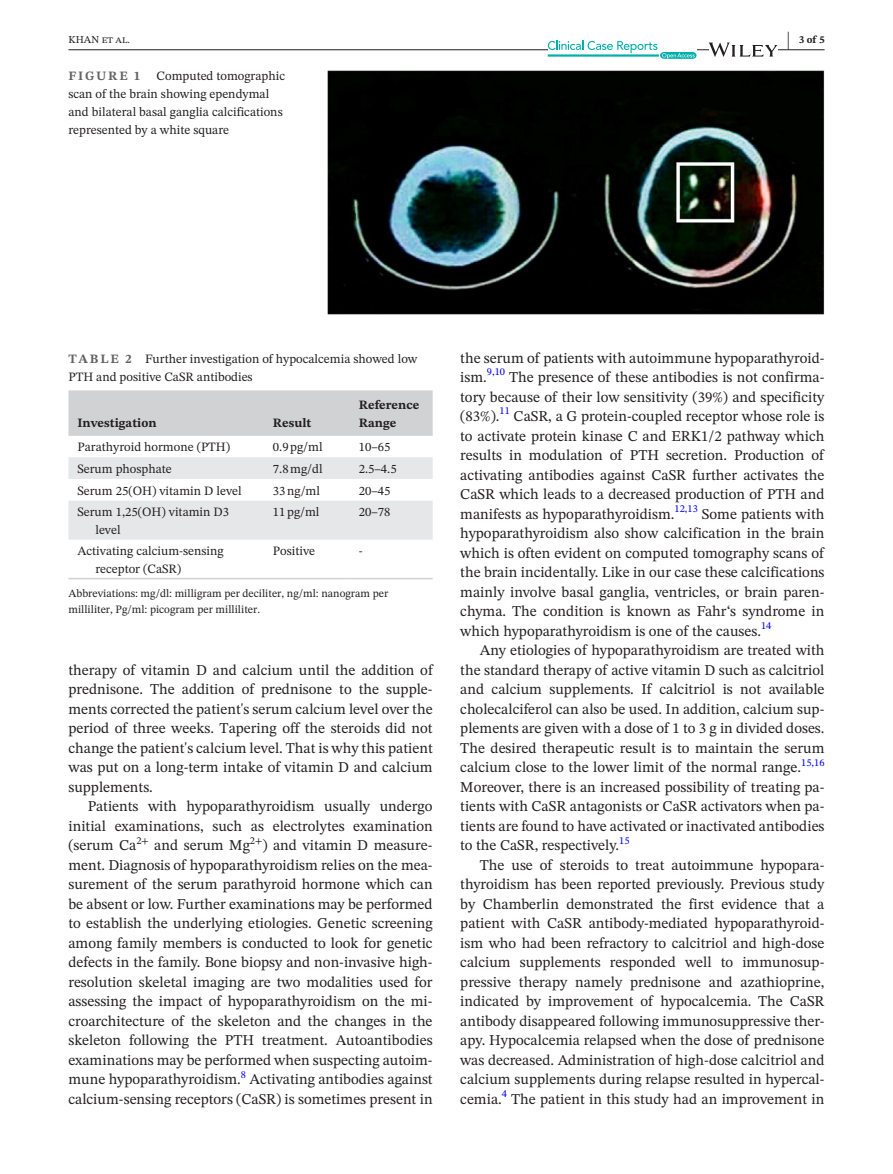
<style>
.page{position:relative;width:893px;height:1174px;background:#fff}
.page>*{position:absolute;margin:0;border:0;box-sizing:border-box;transform-origin:0 0}
.t1{font:700 21px "STIX Two Text";color:#231f20;scale:.42 1}
.t2{font:15px/19.5px "STIX Two Text";color:#231f20;text-align:justify}
.t3{font:12.75px/18px "STIX Two Text";color:#231f20}
.t4{font:700 12.75px/17.2px "STIX Two Text";color:#231f20}
.t5{font:700 12.75px "STIX Two Text";letter-spacing:.14em;color:#636366}
.t6{font:11.25px/15.8px "STIX Two Text";color:#231f20}
.t7{font:10.5px "STIX Two Text";color:#00f}
.t8{font:10.5px "STIX Two Text";color:#231f20}
.t9{font:700 10.5px "STIX Two Text";color:#231f20}
.s1{font-weight:700;color:#636366}
.s2{font-family:"STIX"}
</style>
<div class="page">
<hr style="left:68px;top:49px;width:756px;height:1px;background:#231f20">
<svg style="left:548px;top:41px;width:148px;height:18px"></svg>
<svg style="left:709px;top:43px;width:68px;height:14px"></svg>
<img style="left:328px;top:70px;width:496px;height:245px">
<div style="left:68px;top:390px;width:365px;height:46px;background:#d1d2d4"></div>
<svg style="left:68px;top:457px;width:365px;height:82px"></svg>
<hr style="left:68px;top:578px;width:196px;height:1px;background:#d1d2d4">
<hr style="left:264px;top:578px;width:86px;height:1px;background:#d1d2d4">
<hr style="left:350px;top:578px;width:83px;height:1px;background:#d1d2d4">
<h1 class="t1" style="left:787px;top:24px;width:8px">|</h1>
<p class="t8" style="left:68px;top:32px;width:63px">KHAN et al.</p>
<p class="t9" style="left:799px;top:32px;width:27px">3 of 5</p>
<p class="t3" style="left:68px;top:66px;width:218px;text-indent:88px">Computed tomographic scan of the brain showing ependymal and bilateral basal ganglia calcifications represented by a white square</p>
<p class="t5" style="left:68px;top:66px;width:73px">FIGURE 1</p>
<p class="t3" style="left:68px;top:349px;width:350px"><span class="s1">TABLE 2</span> Further investigation of hypocalcemia showed low<br>PTH and positive CaSR antibodies</p>
<p class="t4" style="left:77px;top:414px;width:81px">Investigation</p>
<p class="t4" style="left:273px;top:414px;width:40px">Result</p>
<p class="t4" style="left:359px;top:397px;width:62px">Reference<br>Range</p>
<p class="t3" style="left:77px;top:438px;width:154px">Parathyroid hormone (PTH)</p>
<p class="t3" style="left:273px;top:438px;width:51px">0.9pg/ml</p>
<p class="t3" style="left:359px;top:438px;width:33px">10–65</p>
<p class="t3" style="left:77px;top:459px;width:96px">Serum phosphate</p>
<p class="t3" style="left:273px;top:459px;width:51px">7.8mg/dl</p>
<p class="t3" style="left:359px;top:459px;width:39px">2.5–4.5</p>
<p class="t3" style="left:77px;top:481px;width:166px">Serum 25(OH) vitamin D level</p>
<p class="t3" style="left:273px;top:481px;width:49px">33ng/ml</p>
<p class="t3" style="left:359px;top:481px;width:33px">20–45</p>
<p class="t3" style="left:95px;top:503px;width:135px;line-height:17.2px;text-indent:-18px">Serum 1,25(OH) vitamin D3 level</p>
<p class="t3" style="left:273px;top:503px;width:48px">11pg/ml</p>
<p class="t3" style="left:359px;top:503px;width:33px">20–78</p>
<p class="t3" style="left:95px;top:542px;width:130px;line-height:17.2px;text-indent:-18px">Activating calcium-sensing receptor (CaSR)</p>
<p class="t3" style="left:273px;top:542px;width:44px">Positive</p>
<p class="t3" style="left:359px;top:542px;width:6px">-</p>
<p class="t6" style="left:68px;top:585px;width:321px">Abbreviations: mg/dl: milligram per deciliter, ng/ml: nanogram per milliliter, Pg/ml: picogram per milliliter.</p>
<p class="t2" style="left:68px;top:660px;width:366px">therapy of vitamin D and calcium until the addition of prednisone. The addition of prednisone to the supple&shy;ments corrected the patient's serum calcium level over the period of three weeks. Tapering off the steroids did not change the patient's calcium level. That is why this patient was put on a long-term intake of vitamin D and calcium supplements.</p>
<p class="t2" style="left:68px;top:796px;width:366px;text-indent:20px">Patients with hypoparathyroidism usually undergo initial examinations, such as electrolytes examination (serum Ca</p>
<p class="t8" style="left:136px;top:832px;width:14px">2<span class="s2">+</span></p>
<p class="t2" style="left:154px;top:835px;width:97px">and serum Mg</p>
<p class="t8" style="left:250px;top:832px;width:14px">2<span class="s2">+</span></p>
<p class="t2" style="left:68px;top:835px;width:366px;text-indent:194px">) and vitamin D measure&shy;ment. Diagnosis of hypoparathyroidism relies on the mea&shy;surement of the serum parathyroid hormone which can be absent or low. Further examinations may be performed to establish the underlying etiologies. Genetic screening among family members is conducted to look for genetic defects in the family. Bone biopsy and non-invasive high&shy;resolution skeletal imaging are two modalities used for assessing the impact of hypoparathyroidism on the mi&shy;croarchitecture of the skeleton and the changes in the skeleton following the PTH treatment. Autoantibodies examinations may be performed when suspecting autoim&shy;mune hypoparathyroidism.</p>
<p class="t7" style="left:241px;top:1066px;width:7px">8</p>
<p class="t2" style="left:68px;top:1069px;width:366px;text-align:right">Activating antibodies against<br>calcium-sensing receptors (CaSR) is sometimes present in</p>
<p class="t2" style="left:460px;top:348px;width:366px">the serum of patients with autoimmune hypoparathyroid&shy;ism.<sup>9,10</sup> The presence of these antibodies is not confirma&shy;tory because of their low sensitivity (39%) and specificity (83%).</p>
<p class="t7" style="left:499px;top:403px;width:12px">11</p>
<p class="t2" style="left:460px;top:406px;width:366px;text-indent:53px">CaSR, a G protein-coupled receptor whose role is to activate protein kinase C and ERK1/2 pathway which results in modulation of PTH secretion. Production of activating antibodies against CaSR further activates the CaSR which leads to a decreased production of PTH and manifests as hypoparathyroidism.</p>
<p class="t7" style="left:674px;top:501px;width:25px">12,13</p>
<p class="t2" style="left:460px;top:504px;width:366px;text-indent:242px">Some patients with hypoparathyroidism also show calcification in the brain which is often evident on computed tomography scans of the brain incidentally. Like in our case these calcifications mainly involve basal ganglia, ventricles, or brain paren&shy;chyma. The condition is known as Fahr‘s syndrome in which hypoparathyroidism is one of the causes.</p>
<p class="t7" style="left:761px;top:618px;width:12px">14</p>
<p class="t2" style="left:460px;top:640px;width:366px;text-indent:20px">Any etiologies of hypoparathyroidism are treated with the standard therapy of active vitamin D such as calcitriol and calcium supplements. If calcitriol is not available cholecalciferol can also be used. In addition, calcium sup&shy;plements are given with a dose of 1 to 3 g in divided doses.<br>The desired therapeutic result is to maintain the serum calcium close to the lower limit of the normal range.</p>
<p class="t7" style="left:801px;top:754px;width:25px">15,16</p>
<p class="t2" style="left:460px;top:777px;width:366px">Moreover, there is an increased possibility of treating pa&shy;tients with CaSR antagonists or CaSR activators when pa&shy;tients are found to have activated or inactivated antibodies to the CaSR, respectively.</p>
<p class="t7" style="left:619px;top:832px;width:12px">15</p>
<p class="t2" style="left:460px;top:855px;width:366px;text-indent:20px">The use of steroids to treat autoimmune hypopara&shy;thyroidism has been reported previously. Previous study by Chamberlin demonstrated the first evidence that a patient with CaSR antibody-mediated hypoparathyroid&shy;ism who had been refractory to calcitriol and high-dose calcium supplements responded well to immunosup&shy;pressive therapy namely prednisone and azathioprine, indicated by improvement of hypocalcemia. The CaSR antibody disappeared following immunosuppressive ther&shy;apy. Hypocalcemia relapsed when the dose of prednisone was decreased. Administration of high-dose calcitriol and calcium supplements during relapse resulted in hypercal&shy;cemia.</p>
<p class="t7" style="left:502px;top:1086px;width:7px">4</p>
<p class="t2" style="left:511px;top:1089px;width:315px">The patient in this study had an improvement in</p>
</div>
